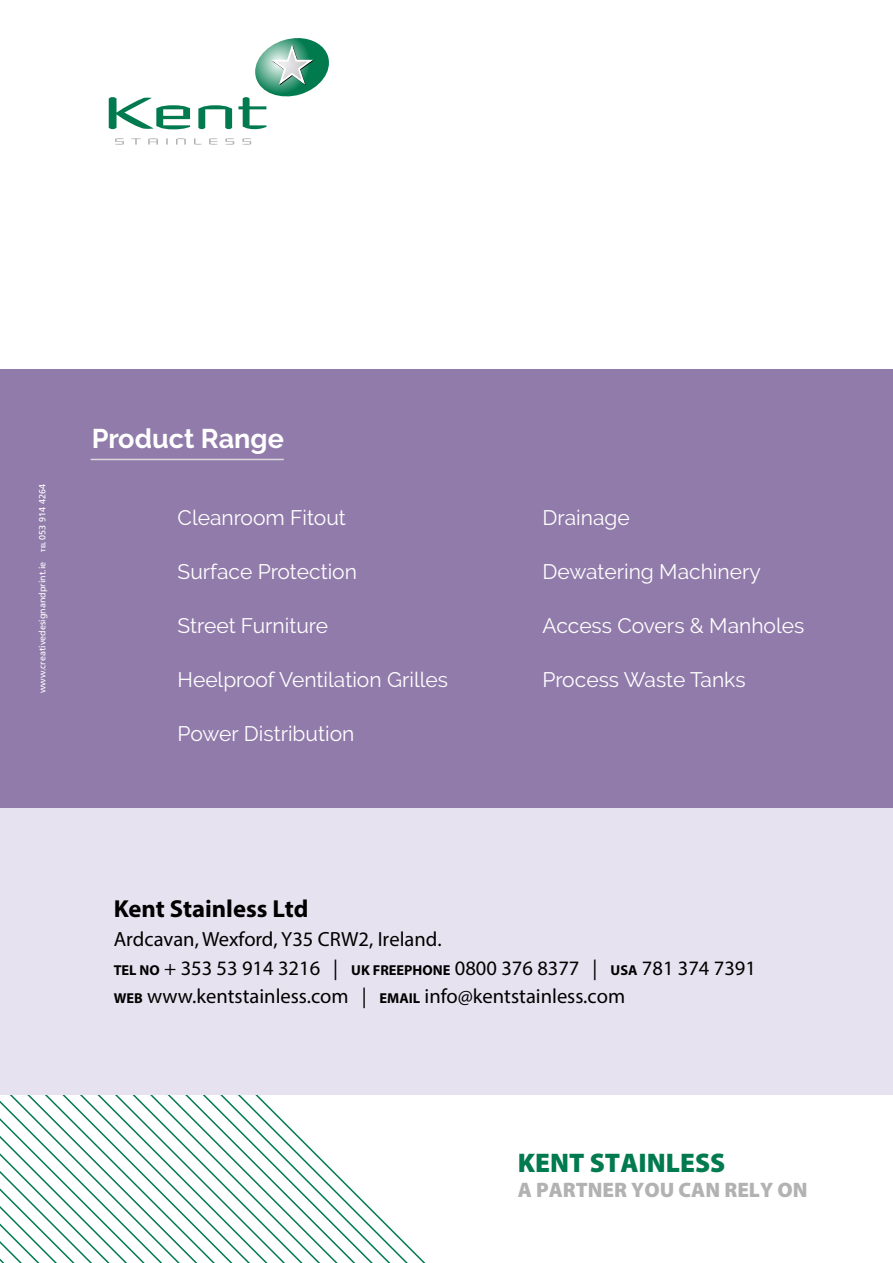
<style>
.page{position:relative;width:893px;height:1263px;background:#fff}
.page>*{position:absolute;margin:0;border:0;box-sizing:border-box;transform-origin:0 0}
.t1{font:900 27px "Myriad Pro";color:#007a4e}
.t2{font:700 27px "Raleway";color:#fff}
.t3{font:700 24.6px "Myriad Pro";color:#000}
.t4{font:21px "Raleway";color:#fff}
.t5{font:900 21px "Myriad Pro";color:#b3b2b2}
.t6{font:20.55px/28.8px "Myriad Pro";color:#000}
.t7{font:9px "Frutiger";color:#fff}
.s1{font-weight:700;font-size:6px}
.s2{font-weight:700;font-size:14.4px}
</style>
<div class="page">
<div style="left:0;top:369px;width:893px;height:439px;background:#917baa"></div>
<svg style="left:0;top:1094px;width:439px;height:169px"></svg>
<svg style="left:115px;top:138px;width:9px;height:7px"></svg>
<svg style="left:131px;top:138px;width:10px;height:7px"></svg>
<svg style="left:148px;top:138px;width:10px;height:7px"></svg>
<svg style="left:166px;top:138px;width:2px;height:7px"></svg>
<svg style="left:176px;top:138px;width:10px;height:7px"></svg>
<svg style="left:194px;top:138px;width:8px;height:7px"></svg>
<svg style="left:209px;top:138px;width:9px;height:7px"></svg>
<svg style="left:225px;top:138px;width:9px;height:7px"></svg>
<svg style="left:242px;top:138px;width:9px;height:7px"></svg>
<svg style="left:109px;top:97px;width:82px;height:33px"></svg>
<svg style="left:198px;top:38px;width:131px;height:92px"></svg>
<div style="left:0;top:808px;width:893px;height:286px;background:#e7e2ef"></div>
<hr style="left:91px;top:459px;width:193px;height:1px;background:#dadada">
<p class="t7" style="left:37px;top:693px;width:210px;rotate:-90deg">www.creativedesignandprint.ie <span class="s1">TEL</span> 053 914 4264</p>
<p class="t2" style="left:92px;top:423px;width:194px">Product Range</p>
<p class="t4" style="left:178px;top:505px;width:170px">Cleanroom Fitout</p>
<p class="t4" style="left:178px;top:559px;width:181px">Surface Protection</p>
<p class="t4" style="left:178px;top:613px;width:152px">Street Furniture</p>
<p class="t4" style="left:178px;top:667px;width:272px">Heelproof Ventilation Grilles</p>
<p class="t4" style="left:178px;top:721px;width:178px">Power Distribution</p>
<p class="t4" style="left:542px;top:505px;width:89px">Drainage</p>
<p class="t4" style="left:542px;top:559px;width:220px">Dewatering Machinery</p>
<p class="t4" style="left:542px;top:613px;width:263px">Access Covers &amp; Manholes</p>
<p class="t4" style="left:542px;top:667px;width:205px">Process Waste Tanks</p>
<p class="t3" style="left:114px;top:893px;width:196px">Kent Stainless Ltd</p>
<p class="t6" style="left:114px;top:924px;width:644px">Ardcavan, Wexford, Y35 CRW2, Ireland.<br><span class="s2">TEL NO</span> + 353 53 914 3216 | <span class="s2">UK FREEPHONE</span> 0800 376 8377 | <span class="s2">USA</span> 781 374 7391<br><span class="s2">WEB</span> www.kentstainless.com | <span class="s2">EMAIL</span> info@kentstainless.com</p>
<p class="t1" style="left:518px;top:1145px;width:209px">KENT STAINLESS</p>
<p class="t5" style="left:518px;top:1176px;width:291px">A PARTNER YOU CAN RELY ON</p>
</div>
